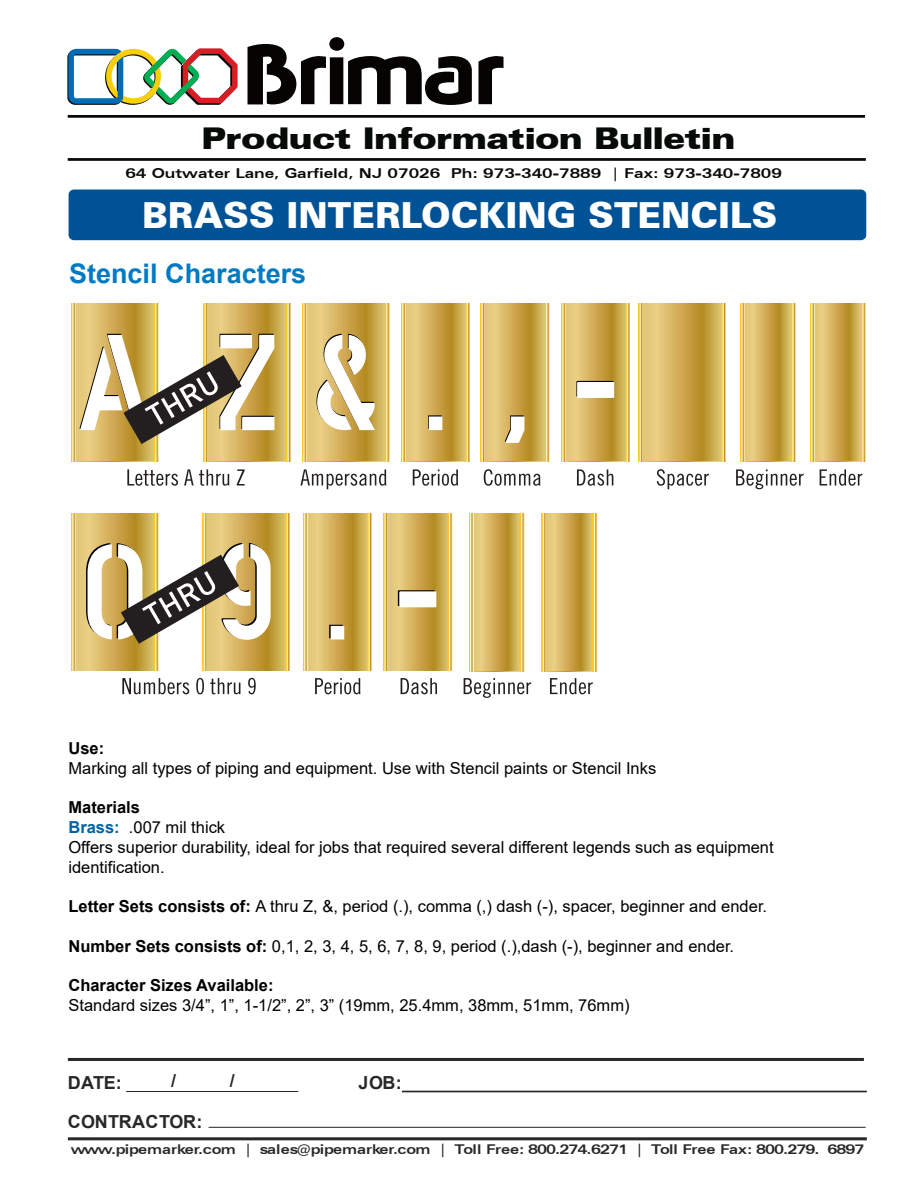
<style>
.page{position:relative;width:918px;height:1188px;background:#fff}
.page>*{position:absolute;margin:0;border:0;box-sizing:border-box;transform-origin:0 0}
.t1{font:900 36px "Zurich BT";color:#fff}
.t2{font:900 expanded 30px "Zurich BT";color:#070b07}
.t3{font:700 27px "Arial";color:#007ac2}
.t4{font:700 18px "Arial";color:#272927}
.t5{font:700 18px "Arial";letter-spacing:.025em;color:#272927}
.t6{font:16.5px/19.8px "Arial";color:#000}
.t7{font:700 16.5px "Arial";color:#000}
.t8{font:700 expanded 13.65px "Zurich BT";color:#070b07;scale:1.04 1}
.t9{font:700 expanded 13.5px "Zurich BT";letter-spacing:-.06em;color:#272927}
.s1{font-weight:700}
.s2{font-weight:700;color:#0064a4}
</style>
<div class="page">
<hr style="left:209px;top:1127px;width:657px;height:1px;background:#272927">
<hr style="left:68px;top:1058px;width:796px;height:3px;background:#272927">
<hr style="left:68px;top:1137px;width:799px;height:3px;background:#272927">
<hr style="left:126px;top:1091px;width:172px;height:1px;background:#272927">
<hr style="left:402px;top:1091px;width:465px;height:1px;background:#272927">
<hr style="left:68px;top:115px;width:797px;height:3px;background:#070b07">
<hr style="left:68px;top:158px;width:798px;height:3px;background:#070b07">
<svg style="left:248px;top:37px;width:224px;height:68px"></svg>
<svg style="left:479px;top:56px;width:25px;height:48px"></svg>
<svg style="left:67px;top:48px;width:171px;height:57px"></svg>
<div style="left:69px;top:190px;width:797px;height:50px;background:#005297;border-radius:5px"></div>
<svg style="left:71px;top:304px;width:3px;height:157px"></svg>
<svg style="left:74px;top:304px;width:80px;height:157px;background:#d4b35d"></svg>
<svg style="left:154px;top:304px;width:4px;height:157px"></svg>
<svg style="left:405px;top:304px;width:61px;height:157px;background:#d2b058"></svg>
<svg style="left:401px;top:304px;width:4px;height:157px"></svg>
<svg style="left:466px;top:304px;width:4px;height:157px"></svg>
<div style="left:428px;top:415px;width:14px;height:14px;background:#7e7e7e"></div>
<div style="left:429px;top:417px;width:13px;height:13px;background:#fff"></div>
<svg style="left:485px;top:304px;width:60px;height:157px;background:#d2b059"></svg>
<svg style="left:481px;top:304px;width:4px;height:157px"></svg>
<svg style="left:545px;top:304px;width:4px;height:157px"></svg>
<svg style="left:505px;top:415px;width:19px;height:28px"></svg>
<svg style="left:565px;top:304px;width:61px;height:157px;background:#d3b058"></svg>
<svg style="left:561px;top:304px;width:4px;height:157px"></svg>
<svg style="left:626px;top:304px;width:4px;height:157px"></svg>
<svg style="left:576px;top:381px;width:38px;height:16px"></svg>
<div style="left:577px;top:382px;width:37px;height:16px;background:#fff"></div>
<svg style="left:744px;top:304px;width:47px;height:157px;background:#d2b15a"></svg>
<svg style="left:740px;top:304px;width:4px;height:157px"></svg>
<svg style="left:791px;top:304px;width:4px;height:157px"></svg>
<svg style="left:814px;top:304px;width:47px;height:157px;background:#d2b15a"></svg>
<svg style="left:810px;top:304px;width:4px;height:157px"></svg>
<svg style="left:861px;top:304px;width:4px;height:157px"></svg>
<svg style="left:306px;top:304px;width:79px;height:157px;background:#d5b55f"></svg>
<svg style="left:302px;top:304px;width:4px;height:157px"></svg>
<svg style="left:385px;top:304px;width:4px;height:157px"></svg>
<svg style="left:317px;top:334px;width:58px;height:96px"></svg>
<svg style="left:643px;top:304px;width:79px;height:157px;background:#d2b058"></svg>
<svg style="left:639px;top:304px;width:4px;height:157px"></svg>
<svg style="left:722px;top:304px;width:4px;height:157px"></svg>
<svg style="left:208px;top:304px;width:79px;height:157px;background:#d2b158"></svg>
<svg style="left:204px;top:304px;width:4px;height:157px"></svg>
<svg style="left:287px;top:304px;width:4px;height:157px"></svg>
<svg style="left:80px;top:334px;width:194px;height:110px"></svg>
<svg style="left:127px;top:469px;width:735px;height:20px"></svg>
<svg style="left:307px;top:513px;width:61px;height:157px;background:#d2b058"></svg>
<svg style="left:303px;top:513px;width:4px;height:157px"></svg>
<svg style="left:368px;top:513px;width:4px;height:157px"></svg>
<div style="left:329px;top:625px;width:14px;height:13px;background:#5c5c5c"></div>
<div style="left:331px;top:626px;width:13px;height:13px;background:#fff"></div>
<svg style="left:473px;top:514px;width:47px;height:157px;background:#d2b15b"></svg>
<svg style="left:469px;top:514px;width:4px;height:157px"></svg>
<svg style="left:520px;top:514px;width:4px;height:157px"></svg>
<svg style="left:546px;top:514px;width:47px;height:157px;background:#d2b058"></svg>
<svg style="left:542px;top:514px;width:4px;height:157px"></svg>
<svg style="left:593px;top:514px;width:4px;height:157px"></svg>
<svg style="left:388px;top:513px;width:60px;height:157px;background:#d1b059"></svg>
<svg style="left:384px;top:513px;width:4px;height:157px"></svg>
<svg style="left:448px;top:513px;width:4px;height:157px"></svg>
<svg style="left:398px;top:590px;width:37px;height:16px"></svg>
<div style="left:399px;top:591px;width:37px;height:16px;background:#fff"></div>
<svg style="left:75px;top:513px;width:79px;height:157px;background:#d5b560"></svg>
<svg style="left:71px;top:513px;width:4px;height:157px"></svg>
<svg style="left:154px;top:513px;width:4px;height:157px"></svg>
<svg style="left:207px;top:513px;width:79px;height:157px;background:#d1af54"></svg>
<svg style="left:203px;top:513px;width:4px;height:157px"></svg>
<svg style="left:286px;top:513px;width:4px;height:157px"></svg>
<svg style="left:86px;top:543px;width:185px;height:101px"></svg>
<svg style="left:122px;top:678px;width:471px;height:20px"></svg>
<h2 class="t2" style="left:202px;top:121px;width:535px">Product Information Bulletin</h2>
<p class="t8" style="left:125px;top:165px;width:633px">64 Outwater Lane, Garfield, NJ 07026 Ph: 973-340-7889 | Fax: 973-340-7809</p>
<h1 class="t1" style="left:142px;top:193px;width:637px">BRASS INTERLOCKING STENCILS</h1>
<h3 class="t3" style="left:69px;top:255px;width:239px">Stencil Characters</h3>
<p class="t7" style="left:68px;top:736px;width:37px">Use:</p>
<p class="t6" style="left:68px;top:758px;width:589px">Marking all types of piping and equipment. Use with Stencil paints or Stencil Inks</p>
<p class="t6" style="left:68px;top:797px;width:707px"><span class="s1">Materials<br></span><span class="s2">Brass:</span> .007 mil thick<br>Offers superior durability, ideal for jobs that required several different legends such as equipment identification.</p>
<p class="t6" style="left:68px;top:896px;width:700px"><span class="s1">Letter Sets consists of:</span> A thru Z, &amp;, period (.), comma (,) dash (-), spacer, beginner and ender.</p>
<p class="t6" style="left:68px;top:936px;width:667px"><span class="s1">Number Sets consists of:</span> 0,1, 2, 3, 4, 5, 6, 7, 8, 9, period (.),dash (-), beginner and ender.</p>
<p class="t7" style="left:68px;top:974px;width:207px">Character Sizes Available:</p>
<p class="t6" style="left:68px;top:995px;width:563px">Standard sizes 3/4”, 1”, 1-1/2”, 2”, 3” (19mm, 25.4mm, 38mm, 51mm, 76mm)</p>
<p class="t4" style="left:68px;top:1070px;width:55px">DATE:</p>
<p class="t4" style="left:171px;top:1068px;width:7px">/</p>
<p class="t4" style="left:230px;top:1068px;width:7px">/</p>
<p class="t5" style="left:68px;top:1109px;width:136px">CONTRACTOR:</p>
<p class="t4" style="left:359px;top:1070px;width:45px">JOB:</p>
<p class="t9" style="left:71px;top:1142px;width:795px">www.pipemarker.com | sales@pipemarker.com | Toll Free: 800.274.6271 | Toll Free Fax: 800.279. 6897</p>
</div>
